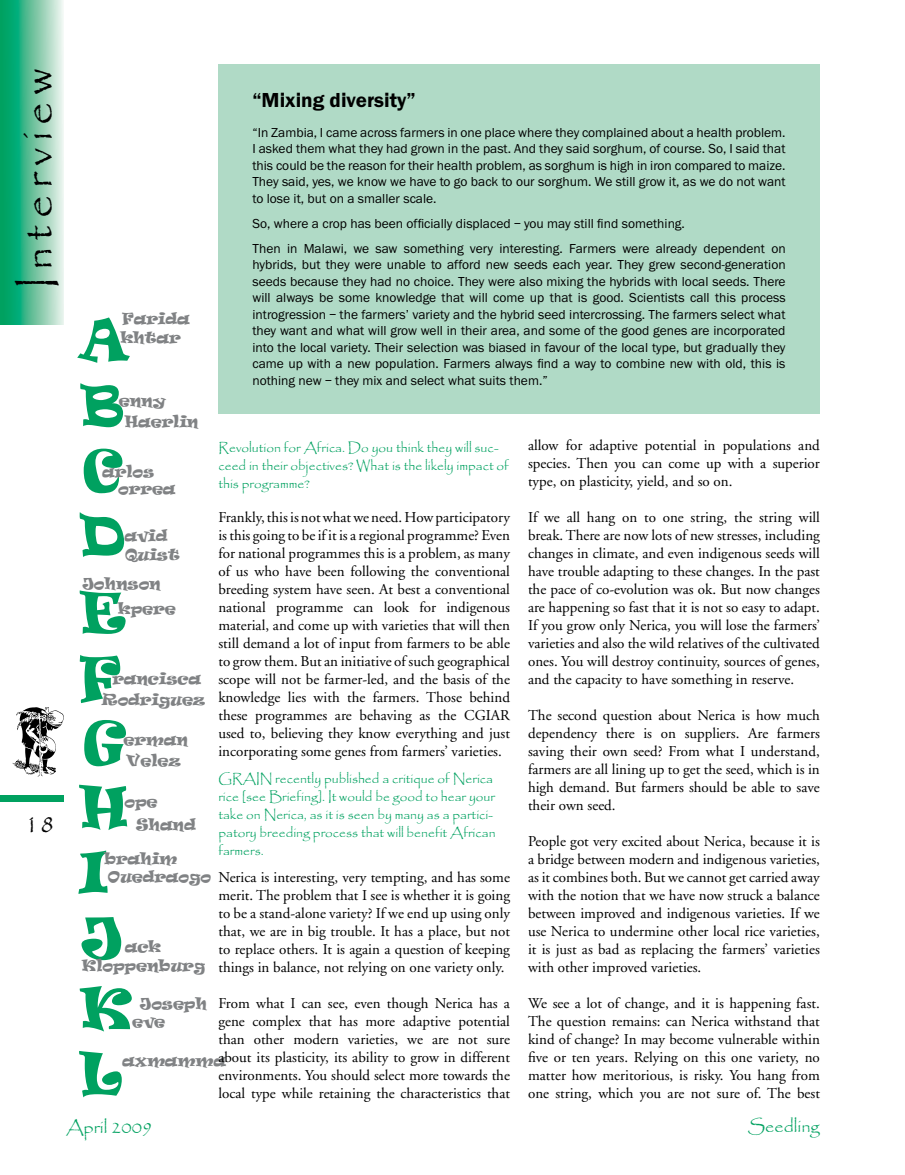
<style>
.page{position:relative;width:905px;height:1175px;background:#fff}
.page>*{position:absolute;margin:0;border:0;box-sizing:border-box;transform-origin:0 0}
.t1{font:54px/64.8px "Ravie";color:#00a160}
.t2{font:45px "Papyrus";letter-spacing:.15em;color:#000}
.t3{font:27px "Papyrus";color:#000}
.t4{font:600 21px "Franklin Got ITC";color:#000}
.t5{font:18px "Papyrus";color:#00a160}
.t6{font:15px/18px "Adobe Garamond";color:#000;text-align:justify}
.t7{font:15px/19.6px "Ravie";color:#808284}
.t8{font:13.5px/16.5px "Franklin Got ITC";color:#000;text-align:justify}
.t9{font:13.5px/18px "Papyrus";color:#00a160}
</style>
<div class="page">
<div style="left:0;top:795px;width:64px;height:6px;background:#00a160"></div>
<svg style="left:12px;top:707px;width:52px;height:69px"></svg>
<svg style="left:0;top:0;width:64px;height:324px;background:#62c39d"></svg>
<div style="left:218px;top:64px;width:601px;height:349px;background:#b0dac6"></div>
<h2 class="t2" style="left:10px;top:289px;width:223px;rotate:-90deg">Interview</h2>
<h3 class="t3" style="left:24px;top:807px;width:20px">18</h3>
<h3 class="t4" style="left:252px;top:88px;width:165px">“Mixing diversity”</h3>
<p class="t8" style="left:252px;top:124px;width:534px">“In Zambia, I came across farmers in one place where they complained about a health problem.<br>I asked them what they had grown in the past. And they said sorghum, of course. So, I said that this could be the reason for their health problem, as sorghum is high in iron compared to maize.<br>They said, yes, we know we have to go back to our sorghum. We still grow it, as we do not want to lose it, but on a smaller scale.</p>
<p class="t8" style="left:252px;top:211px;width:534px;line-height:25px">So, where a crop has been officially displaced – you may still find something.<br>Then in Malawi, we saw something very interesting. Farmers were already dependent on</p>
<p class="t8" style="left:252px;top:257px;width:535px">hybrids, but they were unable to afford new seeds each year. They grew second-generation seeds because they had no choice. They were also mixing the hybrids with local seeds. There will always be some knowledge that will come up that is good. Scientists call this process introgression – the farmers’ variety and the hybrid seed intercrossing. The farmers select what they want and what will grow well in their area, and some of the good genes are incorporated into the local variety. Their selection was biased in favour of the local type, but gradually they came up with a new population. Farmers always find a way to combine new with old, this is nothing new – they mix and select what suits them.”</p>
<p class="t7" style="left:120px;top:308px;width:71px">Farida khtar</p>
<h1 class="t1" style="left:79px;top:307px;width:51px;text-align:justify">A B C D</h1>
<h1 class="t1" style="left:79px;top:579px;width:51px">E<br>F<br>G<br>H<br>I<br>J</h1>
<h1 class="t1" style="left:80px;top:975px;width:54px">K<br>L</h1>
<p class="t7" style="left:125px;top:389px;width:75px;line-height:21.3px;text-indent:-6px">enny<br>Haerlin</p>
<p class="t7" style="left:118px;top:463px;width:59px;line-height:16.4px;text-indent:-16px">arlos orrea</p>
<p class="t6" style="left:528px;top:437px;width:293px">allow for adaptive potential in populations and species. Then you can come up with a superior type, on plasticity, yield, and so on.</p>
<p class="t6" style="left:528px;top:509px;width:293px">If we all hang on to one string, the string will break. There are now lots of new stresses, including changes in climate, and even indigenous seeds will have trouble adapting to these changes. In the past the pace of co-evolution was ok. But now changes are happening so fast that it is not so easy to adapt.<br>If you grow only Nerica, you will lose the farmers’ varieties and also the wild relatives of the cultivated ones. You will destroy continuity, sources of genes, and the capacity to have something in reserve.</p>
<p class="t6" style="left:528px;top:707px;width:293px">The second question about Nerica is how much dependency there is on suppliers. Are farmers saving their own seed? From what I understand, farmers are all lining up to get the seed, which is in high demand. But farmers should be able to save their own seed.</p>
<p class="t6" style="left:528px;top:833px;width:293px">People got very excited about Nerica, because it is a bridge between modern and indigenous varieties, as it combines both. But we cannot get carried away with the notion that we have now struck a balance between improved and indigenous varieties. If we use Nerica to undermine other local rice varieties, it is just as bad as replacing the farmers’ varieties with other improved varieties.</p>
<p class="t6" style="left:528px;top:995px;width:293px">We see a lot of change, and it is happening fast.<br>The question remains: can Nerica withstand that kind of change? In may become vulnerable within five or ten years. Relying on this one variety, no matter how meritorious, is risky. You hang from one string, which you are not sure of. The best</p>
<p class="t9" style="left:218px;top:438px;width:292px">Revolution for Africa. Do you think they will suc&shy;ceed in their objectives? What is the likely impact of this programme?</p>
<p class="t6" style="left:218px;top:509px;width:293px">Frankly, this is not what we need. How participatory is this going to be if it is a regional programme? Even for national programmes this is a problem, as many of us who have been following the conventional breeding system have seen. At best a conventional national programme can look for indigenous material, and come up with varieties that will then still demand a lot of input from farmers to be able to grow them. But an initiative of such geographical scope will not be farmer-led, and the basis of the knowledge lies with the farmers. Those behind these programmes are behaving as the CGIAR used to, believing they know everything and just incorporating some genes from farmers’ varieties.</p>
<p class="t9" style="left:218px;top:769px;width:279px">GRAIN recently published a critique of Nerica rice [see Briefing]. It would be good to hear your take on Nerica, as it is seen by many as a partici&shy;patory breeding process that will benefit African farmers.</p>
<p class="t6" style="left:218px;top:869px;width:293px">Nerica is interesting, very tempting, and has some merit. The problem that I see is whether it is going to be a stand-alone variety? If we end up using only that, we are in big trouble. It has a place, but not to replace others. It is again a question of keeping things in balance, not relying on one variety only.</p>
<p class="t6" style="left:218px;top:995px;width:293px">From what I can see, even though Nerica has a gene complex that has more adaptive potential than other modern varieties, we are not sure about its plasticity, its ability to grow in different environments. You should select more towards the local type while retaining the characteristics that</p>
<p class="t7" style="left:124px;top:525px;width:44px">avid</p>
<p class="t7" style="left:125px;top:545px;width:56px">Quist</p>
<p class="t7" style="left:82px;top:573px;width:80px">Johnson</p>
<p class="t7" style="left:118px;top:598px;width:59px">kpere</p>
<p class="t7" style="left:112px;top:668px;width:90px">rancisca</p>
<p class="t7" style="left:102px;top:689px;width:105px">Rodriguez</p>
<p class="t7" style="left:123px;top:730px;width:66px">erman</p>
<p class="t7" style="left:126px;top:750px;width:56px">Velez</p>
<p class="t7" style="left:124px;top:791px;width:34px">ope</p>
<p class="t7" style="left:136px;top:814px;width:61px">Shand</p>
<p class="t7" style="left:104px;top:849px;width:108px;line-height:17.9px">brahim<br>Ouedraogo</p>
<p class="t7" style="left:82px;top:936px;width:125px;text-align:center">ack<br>Kloppenburg</p>
<p class="t7" style="left:132px;top:994px;width:76px;line-height:18px;text-indent:8px">Joseph eve</p>
<p class="t7" style="left:122px;top:1050px;width:105px">axmamma</p>
<p class="t5" style="left:66px;top:1116px;width:88px">April 2009</p>
<p class="t5" style="left:748px;top:1115px;width:73px">Seedling</p>
</div>
